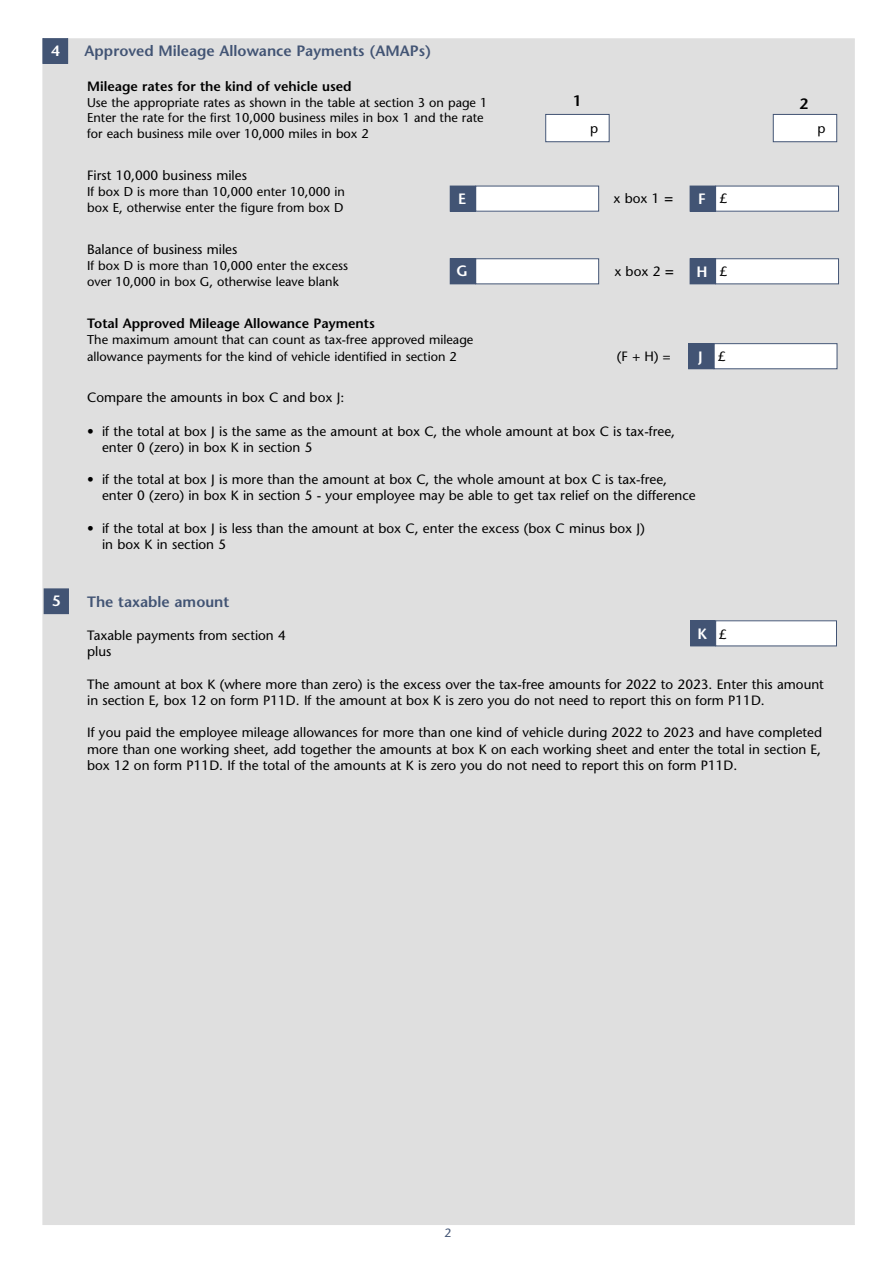
<style>
.page{position:relative;width:893px;height:1263px;background:#fff}
.page>*{position:absolute;margin:0;border:0;box-sizing:border-box;transform-origin:0 0}
.t1{font:600 15px "Stone Sans";color:#425474}
.t2{font:600 15px "Stone Sans";color:#fff}
.t3{font:600 15px "Stone Sans";color:#000}
.t4{font:13.5px/16.2px "Stone Sans";color:#000}
.t5{font:600 13.5px "Stone Sans";color:#000}
.t6{font:12.75px/16.2px "Stone Sans";color:#000}
.t7{font:12px "Stone Sans";color:#425474}
.s1{font-weight:600;font-size:15px}
.s2{font-weight:400;font-size:13.5px;color:#000}
.s3{font-weight:600}
</style>
<div class="page">
<div style="left:43px;top:39px;width:811px;height:1185px;background:#dfdfdf"></div>
<div style="left:43px;top:39px;width:24px;height:24px;background:#425474"></div>
<div style="left:43px;top:38px;width:25px;height:26px;border:1px solid #425474"></div>
<div style="left:773px;top:115px;width:63px;height:27px;background:#fff"></div>
<div style="left:773px;top:114px;width:64px;height:28px;border:1px solid #425474"></div>
<div style="left:546px;top:115px;width:63px;height:27px;background:#fff"></div>
<div style="left:545px;top:114px;width:64px;height:28px;border:1px solid #425474"></div>
<div style="left:45px;top:589px;width:23px;height:24px;background:#425474"></div>
<div style="left:44px;top:588px;width:25px;height:26px;border:1px solid #425474"></div>
<div style="left:476px;top:186px;width:123px;height:25px;background:#fff"></div>
<div style="left:450px;top:186px;width:25px;height:25px;background:#425474"></div>
<div style="left:450px;top:186px;width:26px;height:25px;border:1px solid #425474"></div>
<div style="left:476px;top:259px;width:123px;height:25px;background:#fff"></div>
<div style="left:450px;top:259px;width:25px;height:25px;background:#425474"></div>
<div style="left:450px;top:259px;width:26px;height:25px;border:1px solid #425474"></div>
<div style="left:716px;top:186px;width:122px;height:25px;background:#fff"></div>
<div style="left:690px;top:186px;width:25px;height:25px;background:#425474"></div>
<div style="left:716px;top:259px;width:122px;height:25px;background:#fff"></div>
<div style="left:690px;top:259px;width:25px;height:25px;background:#425474"></div>
<div style="left:714px;top:344px;width:123px;height:25px;background:#fff"></div>
<div style="left:714px;top:343px;width:123px;height:26px;border:1px solid #425474"></div>
<div style="left:689px;top:344px;width:25px;height:25px;background:#425474"></div>
<div style="left:688px;top:343px;width:26px;height:26px;border:1px solid #425474"></div>
<div style="left:716px;top:621px;width:120px;height:25px;background:#fff"></div>
<div style="left:691px;top:621px;width:24px;height:25px;background:#425474"></div>
<div style="left:690px;top:621px;width:25px;height:25px;border:1px solid #425474"></div>
<p class="t2" style="left:51px;top:45px;width:10px">4</p>
<p class="t1" style="left:85px;top:45px;width:348px">Approved Mileage Allowance Payments (AMAPs)</p>
<p class="t5" style="left:87px;top:81px;width:266px">Mileage rates for the kind of vehicle used</p>
<p class="t6" style="left:87px;top:96px;width:402px;line-height:15.8px">Use the appropriate rates as shown in the table at section 3 on page 1<br>Enter the rate for the first 10,000 business miles in box 1 and the rate for each business mile over 10,000 miles in box 2</p>
<p class="t4" style="left:87px;top:169px;width:161px">First 10,000 business miles</p>
<p class="t6" style="left:87px;top:185px;width:259px">If box D is more than 10,000 enter 10,000 in box E, otherwise enter the figure from box D</p>
<p class="t4" style="left:87px;top:243px;width:152px">Balance of business miles</p>
<p class="t6" style="left:87px;top:259px;width:262px">If box D is more than 10,000 enter the excess over 10,000 in box G, otherwise leave blank</p>
<p class="t5" style="left:87px;top:318px;width:289px">Total Approved Mileage Allowance Payments</p>
<p class="t6" style="left:87px;top:333px;width:388px">The maximum amount that can count as tax-free approved mileage allowance payments for the kind of vehicle identified in section 2</p>
<p class="t2" style="left:458px;top:193px;width:10px">E</p>
<p class="t2" style="left:456px;top:265px;width:13px">G</p>
<p class="t3" style="left:573px;top:95px;width:10px">1</p>
<p class="t3" style="left:800px;top:98px;width:10px">2</p>
<p class="t4" style="left:590px;top:122px;width:10px">p</p>
<p class="t4" style="left:818px;top:122px;width:10px">p</p>
<p class="t4" style="left:613px;top:192px;width:61px">x box 1 <span class="s1">=</span></p>
<p class="t2" style="left:698px;top:193px;width:31px">F <span class="s2">£</span></p>
<p class="t4" style="left:614px;top:264px;width:61px">x box 2 <span class="s1">=</span></p>
<p class="t2" style="left:696px;top:266px;width:32px">H <span class="s2">£</span></p>
<p class="t4" style="left:617px;top:349px;width:55px">(F + H) =</p>
<p class="t2" style="left:698px;top:351px;width:29px">J <span class="s2">£</span></p>
<p class="t2" style="left:52px;top:595px;width:10px">5</p>
<p class="t4" style="left:87px;top:391px;width:259px">Compare the amounts in box C and box J:</p>
<p class="t4" style="left:102px;top:424px;width:574px;text-indent:-15px">• if the total at box J is the same as the amount at box C, the whole amount at box C is tax-free, enter 0 (zero) in box K in section 5</p>
<p class="t4" style="left:102px;top:473px;width:595px;text-indent:-15px">• if the total at box J is more than the amount at box C, the whole amount at box C is tax-free, enter 0 (zero) in box K in section 5 <span class="s3">-</span> your employee may be able to get tax relief on the difference</p>
<p class="t4" style="left:102px;top:521px;width:544px;text-indent:-15px">• if the total at box J is less than the amount at box C, enter the excess (box C minus box J) in box K in section 5</p>
<p class="t1" style="left:87px;top:596px;width:144px">The taxable amount</p>
<p class="t4" style="left:87px;top:629px;width:200px">Taxable payments from section 4 plus</p>
<p class="t4" style="left:87px;top:677px;width:738px">The amount at box K (where more than zero) is the excess over the tax-free amounts for 2022 to 2023. Enter this amount in section E, box 12 on form P11D. If the amount at box K is zero you do not need to report this on form P11D.</p>
<p class="t4" style="left:87px;top:726px;width:736px;text-align:justify">If you paid the employee mileage allowances for more than one kind of vehicle during 2022 to 2023 and have completed more than one working sheet, add together the amounts at box K on each working sheet and enter the total in section E, box 12 on form P11D. If the total of the amounts at K is zero you do not need to report this on form P11D.</p>
<p class="t2" style="left:697px;top:628px;width:31px">K <span class="s2">£</span></p>
<p class="t7" style="left:444px;top:1228px;width:8px">2</p>
</div>
